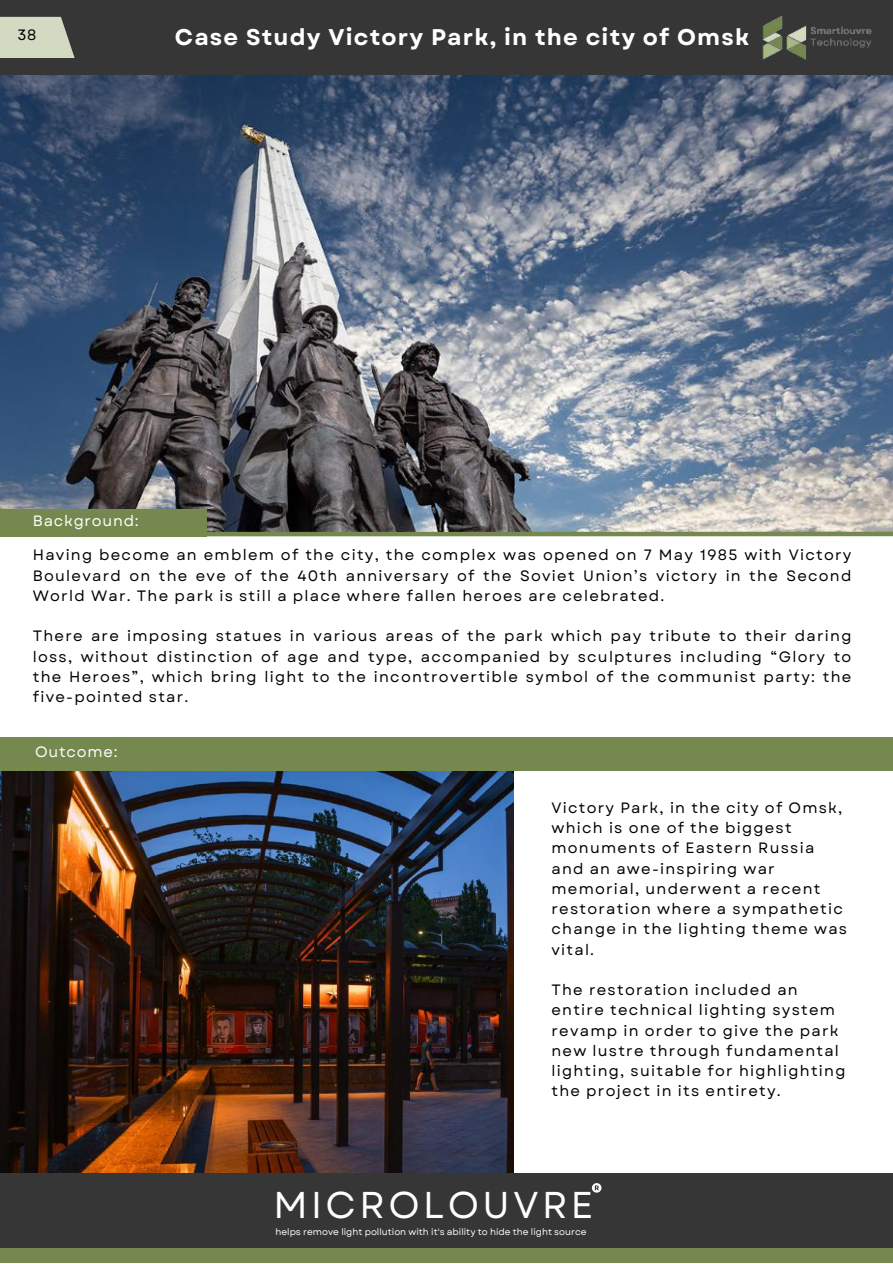
<style>
.page{position:relative;width:893px;height:1264px;background:#fff}
.page>*{position:absolute;margin:0;border:0;box-sizing:border-box;transform-origin:0 0}
.t1{font:37.2px "Garet";letter-spacing:.095em;color:#fefefe}
.t2{font:700 22.65px "Garet";letter-spacing:.055em;color:#fff}
.t3{font:15px/20.2px "Garet";letter-spacing:.085em;color:#000}
.t4{font:15px "Garet";letter-spacing:.055em;color:#fff}
.t5{font:9.15px "Garet";color:#fefefe}
</style>
<div class="page">
<img style="left:0;top:770px;width:513px;height:403px">
<div style="left:0;top:737px;width:892px;height:33px;background:#75894e"></div>
<img style="left:0;top:75px;width:892px;height:456px">
<div style="left:0;top:509px;width:207px;height:28px;background:#75894e"></div>
<div style="left:0;top:1244px;width:892px;height:18px;background:#75894e"></div>
<div style="left:197px;top:531px;width:695px;height:5px;background:#75894e"></div>
<div style="left:0;top:0;width:892px;height:75px;background:#363636"></div>
<img style="left:762px;top:16px;width:110px;height:44px">
<div style="left:0;top:1173px;width:892px;height:74px;background:#363636"></div>
<svg style="left:592px;top:1183px;width:9px;height:9px"></svg>
<svg style="left:0;top:17px;width:75px;height:41px;background:#c3cbb3"></svg>
<p class="t3" style="left:17px;top:25px;width:21px">38</p>
<h2 class="t2" style="left:175px;top:21px;width:576px">Case Study Victory Park, in the city of Omsk</h2>
<p class="t4" style="left:33px;top:509px;width:107px">Background:</p>
<p class="t3" style="left:33px;top:545px;width:820px;text-align:justify">Having become an emblem of the city, the complex was opened on 7 May 1985 with Victory Boulevard on the eve of the 40th anniversary of the Soviet Union’s victory in the Second World War. The park is still a place where fallen heroes are celebrated.</p>
<p class="t3" style="left:33px;top:626px;width:820px;text-align:justify">There are imposing statues in various areas of the park which pay tribute to their daring loss, without distinction of age and type, accompanied by sculptures including “Glory to the Heroes”, which bring light to the incontrovertible symbol of the communist party: the five-pointed star.</p>
<p class="t4" style="left:35px;top:740px;width:84px">Outcome:</p>
<p class="t3" style="left:551px;top:797px;width:297px">Victory Park, in the city of Omsk, which is one of the biggest monuments of Eastern Russia and an awe-inspiring war memorial, underwent a recent restoration where a sympathetic change in the lighting theme was vital.</p>
<p class="t3" style="left:551px;top:979px;width:295px">The restoration included an entire technical lighting system revamp in order to give the park new lustre through fundamental lighting, suitable for highlighting the project in its entirety.</p>
<h1 class="t1" style="left:273px;top:1177px;width:321px">MICROLOUVRE</h1>
<p class="t5" style="left:275px;top:1224px;width:313px">helps remove light pollution with it's ability to hide the light source</p>
</div>
